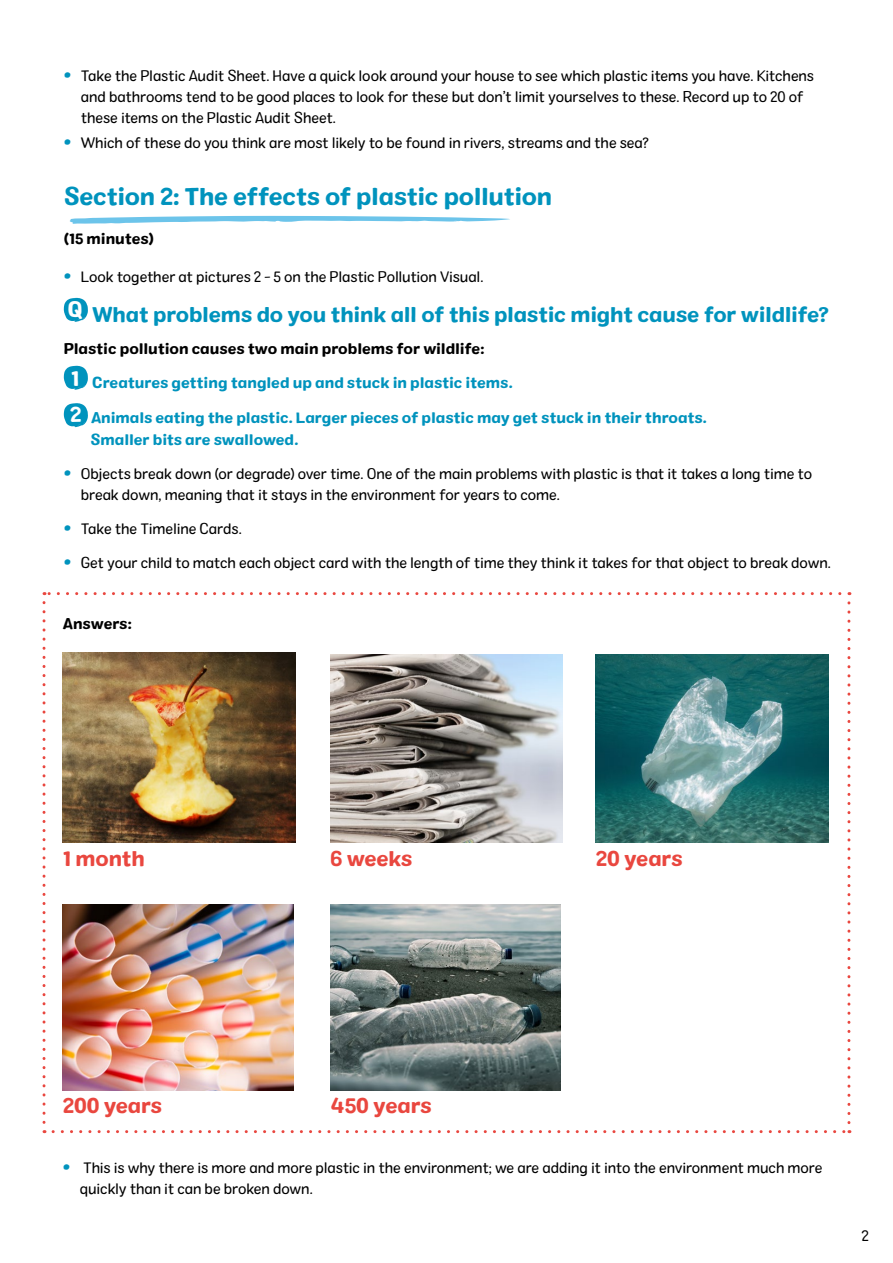
<style>
.page{position:relative;width:893px;height:1263px;background:#fff}
.page>*{position:absolute;margin:0;border:0;box-sizing:border-box;transform-origin:0 0}
.t1{font:24px "Colby St Bld";letter-spacing:-.02em;color:#0093bd}
.t2{font:21px "Colby St Bld";letter-spacing:-.015em;color:#0093bd}
.t3{font:21px "Colby St Bld";letter-spacing:-.01em;color:#e9473f}
.t4{font:15px/21px "Colby St Reg";letter-spacing:-.01em;color:#000}
.t5{font:15px/22.5px "Colby St Bld";letter-spacing:-.005em;color:#0093bd}
.t6{font:15px "Colby St Bld";letter-spacing:-.005em;color:#000}
.s1{font-family:"Colby St Bld";font-size:21px;color:#0093bd}
</style>
<div class="page">
<svg style="left:70px;top:216px;width:440px;height:8px"></svg>
<svg style="left:43px;top:603px;width:3px;height:530px"></svg>
<svg style="left:53px;top:1130px;width:797px;height:3px"></svg>
<svg style="left:847px;top:592px;width:3px;height:531px"></svg>
<svg style="left:44px;top:592px;width:796px;height:3px"></svg>
<img style="left:596px;top:655px;width:232px;height:188px">
<img style="left:330px;top:655px;width:233px;height:188px">
<img style="left:63px;top:652px;width:232px;height:191px">
<img style="left:63px;top:904px;width:230px;height:187px">
<img style="left:330px;top:904px;width:231px;height:187px">
<svg style="left:64px;top:298px;width:24px;height:24px"></svg>
<svg style="left:64px;top:366px;width:24px;height:24px"></svg>
<svg style="left:64px;top:403px;width:24px;height:24px"></svg>
<p class="t4" style="left:81px;top:65px;width:735px;text-indent:-17px"><span class="s1">•</span> Take the Plastic Audit Sheet. Have a quick look around your house to see which plastic items you have. Kitchens and bathrooms tend to be good places to look for these but don’t limit yourselves to these. Record up to 20 of these items on the Plastic Audit Sheet.</p>
<p class="t4" style="left:64px;top:132px;width:587px"><span class="s1">•</span> Which of these do you think are most likely to be found in rivers, streams and the sea?</p>
<h1 class="t1" style="left:64px;top:181px;width:490px">Section 2: The effects of plastic pollution</h1>
<p class="t6" style="left:64px;top:229px;width:92px">(15 minutes)</p>
<p class="t4" style="left:64px;top:266px;width:421px"><span class="s1">•</span> Look together at pictures 2 - 5 on the Plastic Pollution Visual.</p>
<h2 class="t2" style="left:92px;top:301px;width:738px">What problems do you think all of this plastic might cause for wildlife?</h2>
<p class="t6" style="left:64px;top:339px;width:422px">Plastic pollution causes two main problems for wildlife:</p>
<p class="t5" style="left:92px;top:371px;width:422px">Creatures getting tangled up and stuck in plastic items.</p>
<p class="t5" style="left:91px;top:406px;width:618px">Animals eating the plastic. Larger pieces of plastic may get stuck in their throats.<br>Smaller bits are swallowed.</p>
<p class="t4" style="left:81px;top:463px;width:733px;text-indent:-17px"><span class="s1">•</span> Objects break down (or degrade) over time. One of the main problems with plastic is that it takes a long time to break down, meaning that it stays in the environment for years to come.</p>
<p class="t4" style="left:64px;top:518px;width:180px"><span class="s1">•</span> Take the Timeline Cards.</p>
<p class="t4" style="left:64px;top:552px;width:769px"><span class="s1">•</span> Get your child to match each object card with the length of time they think it takes for that object to break down.</p>
<p class="t6" style="left:63px;top:614px;width:70px">Answers:</p>
<h2 class="t3" style="left:63px;top:844px;width:83px">1 month</h2>
<h2 class="t3" style="left:330px;top:844px;width:84px">6 weeks</h2>
<h2 class="t3" style="left:596px;top:844px;width:88px">20 years</h2>
<h2 class="t3" style="left:63px;top:1092px;width:101px">200 years</h2>
<h2 class="t3" style="left:330px;top:1092px;width:103px">450 years</h2>
<p class="t4" style="left:80px;top:1157px;width:744px;text-indent:-17px"><span class="s1">•</span> This is why there is more and more plastic in the environment; we are adding it into the environment much more quickly than it can be broken down.</p>
<p class="t4" style="left:862px;top:1225px;width:9px">2</p>
</div>
